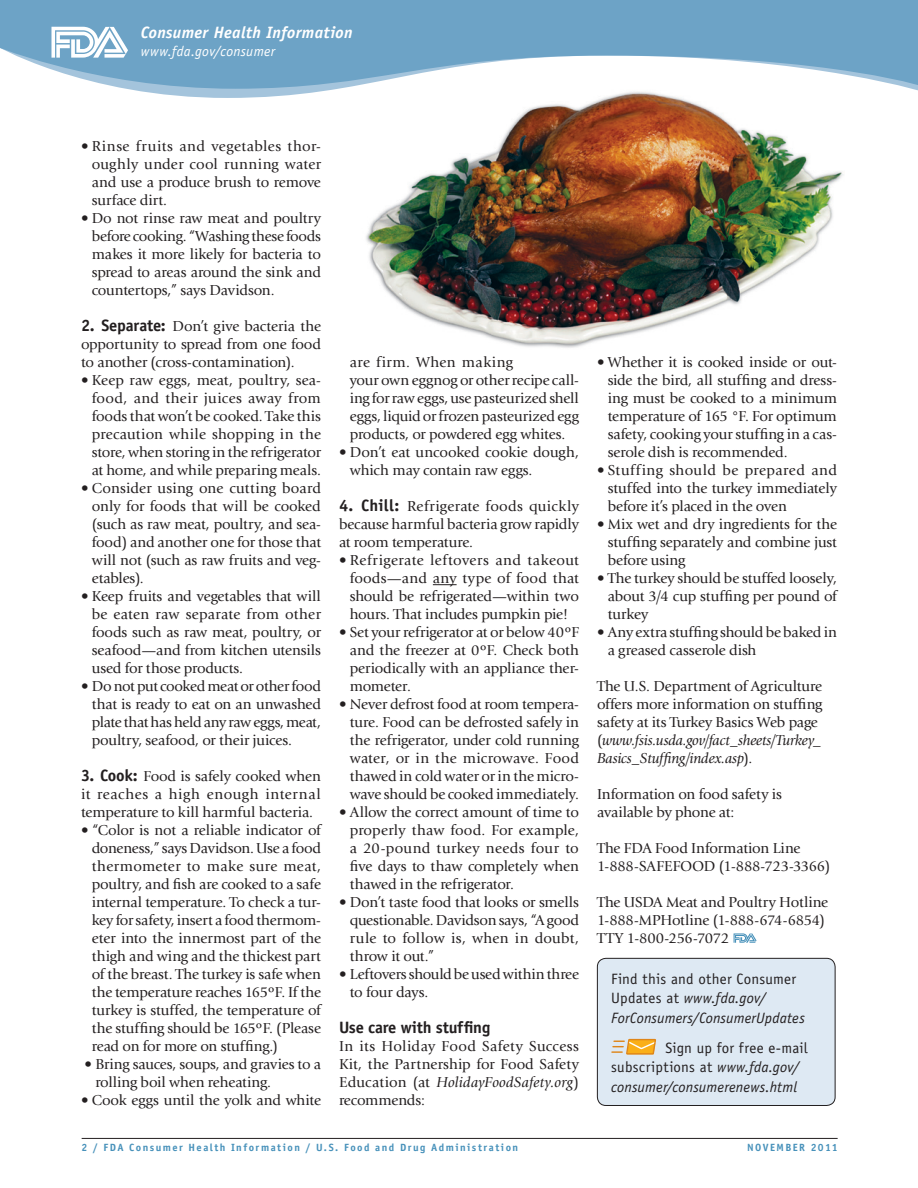
<style>
.page{position:relative;width:918px;height:1188px;background:#fff}
.page>*{position:absolute;margin:0;border:0;box-sizing:border-box;transform-origin:0 0}
.t1{font:italic 700 16.5px "Officina Sans Std";letter-spacing:.015em;color:#fff}
.Sub-Heads{font:700 16.5px "Officina Sans Std";letter-spacing:-.015em;color:#231f20}
.Body_Text{font:15px/18px "Giovanni Std";letter-spacing:-.01em;color:#231f20;text-align:justify}
.Sub-Heads-2{font:15px/18px "Giovanni Std";color:#231f20;text-align:justify}
.t2{font:italic 15px/19.5px "Officina Sans Std";letter-spacing:.01em;color:#231f20}
.t3{font:italic 14.25px "Officina Sans Std";letter-spacing:.025em;color:#fff}
.t4{font:700 10.5px "Officina Sans Std";letter-spacing:.14em;color:#4791ba}
.s1{font-family:"Officina Sans Std";font-weight:700;font-size:16.5px}
.s2{font-style:italic}
.s3{font-style:normal}
</style>
<div class="page">
<svg style="left:128px;top:89px;width:790px;height:9px"></svg>
<svg style="left:0;top:0;width:918px;height:89px;fill:#6da3c6"></svg>
<hr style="left:82px;top:1138px;width:756px;height:1px;background:#231f20">
<svg style="left:51px;top:27px;width:76px;height:31px"></svg>
<img style="left:350px;top:80px;width:503px;height:268px">
<svg style="left:433px;top:584px;width:24px;height:1px"></svg>
<svg style="left:734px;top:933px;width:23px;height:10px"></svg>
<div style="left:597px;top:958px;width:238px;height:147px;background:#dee9f3;border-radius:9px"></div>
<svg style="left:612px;top:1038px;width:44px;height:17px"></svg>
<div style="left:597px;top:958px;width:239px;height:148px;border:1px solid #231f20;border-radius:9px"></div>
<p class="t1" style="left:141px;top:22px;width:213px">Consumer Health Information</p>
<p class="t3" style="left:141px;top:43px;width:136px">www.fda.gov/consumer</p>
<p class="Body_Text" style="left:92px;top:137px;width:231px;text-indent:-11px">• Rinse fruits and vegetables thor&shy;oughly under cool running water and use a produce brush to remove surface dirt.</p>
<p class="Body_Text" style="left:92px;top:209px;width:231px;text-indent:-11px">• Do not rinse raw meat and poultry before cooking. “Washing these foods makes it more likely for bacteria to spread to areas around the sink and countertops,” says Davidson.</p>
<p class="Sub-Heads-2" style="left:81px;top:317px;width:242px"><span class="s1">2. Separate:</span> Don’t give bacteria the opportunity to spread from one food to another (cross-contamination).</p>
<p class="Body_Text" style="left:92px;top:371px;width:231px;text-indent:-11px">• Keep raw eggs, meat, poultry, sea&shy;food, and their juices away from foods that won’t be cooked. Take this precaution while shopping in the store, when storing in the refrigerator at home, and while preparing meals.</p>
<p class="Body_Text" style="left:92px;top:479px;width:231px;text-indent:-11px">• Consider using one cutting board only for foods that will be cooked (such as raw meat, poultry, and sea&shy;food) and another one for those that will not (such as raw fruits and veg&shy;etables).</p>
<p class="Body_Text" style="left:92px;top:587px;width:231px;text-indent:-11px">• Keep fruits and vegetables that will be eaten raw separate from other foods such as raw meat, poultry, or seafood—and from kitchen utensils used for those products.</p>
<p class="Body_Text" style="left:92px;top:677px;width:231px;text-indent:-11px">• Do not put cooked meat or other food that is ready to eat on an unwashed plate that has held any raw eggs, meat, poultry, seafood, or their juices.</p>
<p class="Sub-Heads-2" style="left:81px;top:767px;width:241px"><span class="s1">3. Cook:</span> Food is safely cooked when it reaches a high enough internal temperature to kill harmful bacteria.</p>
<p class="Body_Text" style="left:92px;top:821px;width:231px;text-indent:-11px">• “Color is not a reliable indicator of doneness,” says Davidson. Use a food thermometer to make sure meat, poultry, and fish are cooked to a safe internal temperature. To check a tur&shy;key for safety, insert a food thermom&shy;eter into the innermost part of the thigh and wing and the thickest part of the breast. The turkey is safe when the temperature reaches 165ºF. If the turkey is stuffed, the temperature of the stuffing should be 165ºF. (Please read on for more on stuffing.)</p>
<p class="Body_Text" style="left:95px;top:1055px;width:227px;text-indent:-11px">• Bring sauces, soups, and gravies to a rolling boil when reheating.</p>
<p class="Body_Text" style="left:81px;top:1091px;width:242px">• Cook eggs until the yolk and white</p>
<p class="Body_Text" style="left:350px;top:353px;width:231px;text-align:left">are firm. When making<br>your own eggnog or other recipe call&shy;ing for raw eggs, use pasteurized shell eggs, liquid or frozen pasteurized egg products, or powdered egg whites.</p>
<p class="Body_Text" style="left:350px;top:443px;width:231px;text-indent:-11px">• Don’t eat uncooked cookie dough, which may contain raw eggs.</p>
<p class="Sub-Heads-2" style="left:339px;top:497px;width:241px"><span class="s1">4. Chill:</span> Refrigerate foods quickly because harmful bacteria grow rapidly at room temperature.</p>
<p class="Body_Text" style="left:350px;top:551px;width:231px;text-indent:-11px">• Refrigerate leftovers and takeout foods—and any type of food that should be refrigerated—within two hours. That includes pumpkin pie!</p>
<p class="Body_Text" style="left:350px;top:623px;width:231px;text-indent:-11px">• Set your refrigerator at or below 40ºF and the freezer at 0ºF. Check both periodically with an appliance ther&shy;mometer.</p>
<p class="Body_Text" style="left:350px;top:695px;width:231px;text-indent:-11px">• Never defrost food at room tempera&shy;ture. Food can be defrosted safely in the refrigerator, under cold running water, or in the microwave. Food thawed in cold water or in the micro&shy;wave should be cooked immediately.</p>
<p class="Body_Text" style="left:350px;top:803px;width:231px;text-indent:-11px">• Allow the correct amount of time to properly thaw food. For example, a 20-pound turkey needs four to five days to thaw completely when thawed in the refrigerator.</p>
<p class="Body_Text" style="left:350px;top:893px;width:231px;text-indent:-11px">• Don’t taste food that looks or smells questionable. Davidson says, “A good rule to follow is, when in doubt, throw it out.”</p>
<p class="Body_Text" style="left:350px;top:965px;width:231px;text-indent:-11px">• Leftovers should be used within three to four days.</p>
<p class="Sub-Heads" style="left:339px;top:1017px;width:153px">Use care with stuffing</p>
<p class="Sub-Heads-2" style="left:339px;top:1037px;width:241px">In its Holiday Food Safety Success Kit, the Partnership for Food Safety Education (at <span class="s2">HolidayFoodSafety.org</span>) recommends:</p>
<p class="Body_Text" style="left:608px;top:353px;width:231px;text-indent:-11px">• Whether it is cooked inside or out&shy;side the bird, all stuffing and dress&shy;ing must be cooked to a minimum temperature of 165 °F. For optimum safety, cooking your stuffing in a cas&shy;serole dish is recommended.</p>
<p class="Body_Text" style="left:608px;top:461px;width:231px;text-indent:-11px">• Stuffing should be prepared and stuffed into the turkey immediately before it’s placed in the oven</p>
<p class="Body_Text" style="left:608px;top:515px;width:231px;text-indent:-11px">• Mix wet and dry ingredients for the stuffing separately and combine just before using</p>
<p class="Body_Text" style="left:608px;top:569px;width:231px;text-indent:-11px">• The turkey should be stuffed loosely, about 3/4 cup stuffing per pound of turkey</p>
<p class="Body_Text" style="left:608px;top:623px;width:231px;text-indent:-11px">• Any extra stuffing should be baked in a greased casserole dish</p>
<p class="Body_Text" style="left:597px;top:677px;width:227px;text-align:left">The U.S. Department of Agriculture offers more information on stuffing safety at its Turkey Basics Web page (<span class="s2">www.fsis.usda.gov/fact_sheets/Turkey_ Basics_Stuffing/index.asp</span>).</p>
<p class="Body_Text" style="left:597px;top:785px;width:186px">Information on food safety is available by phone at:</p>
<p class="Body_Text" style="left:597px;top:839px;width:205px">The FDA Food Information Line</p>
<p class="Body_Text" style="left:597px;top:857px;width:235px">1-888-SAFEFOOD (1-888-723-3366)</p>
<p class="Body_Text" style="left:597px;top:893px;width:233px">The USDA Meat and Poultry Hotline</p>
<p class="Body_Text" style="left:597px;top:911px;width:230px">1-888-MPHotline (1-888-674-6854)</p>
<p class="Body_Text" style="left:597px;top:929px;width:134px">TTY 1-800-256-7072</p>
<p class="t2" style="left:611px;top:969px;width:195px"><span class="s3">Find this and other Consumer<br>Updates at</span> www.fda.gov/<br>ForConsumers/ConsumerUpdates</p>
<p class="t2" style="left:611px;top:1038px;width:198px;text-indent:54px"><span class="s3">Sign up for free e-mail subscriptions at</span> www.fda.gov/ consumer/consumerenews.html</p>
<p class="t4" style="left:82px;top:1141px;width:438px">2 / FDA Consumer Health Information / U.S. Food and Drug Administration</p>
<p class="t4" style="left:747px;top:1141px;width:92px">NOVEMBER 2011</p>
</div>
